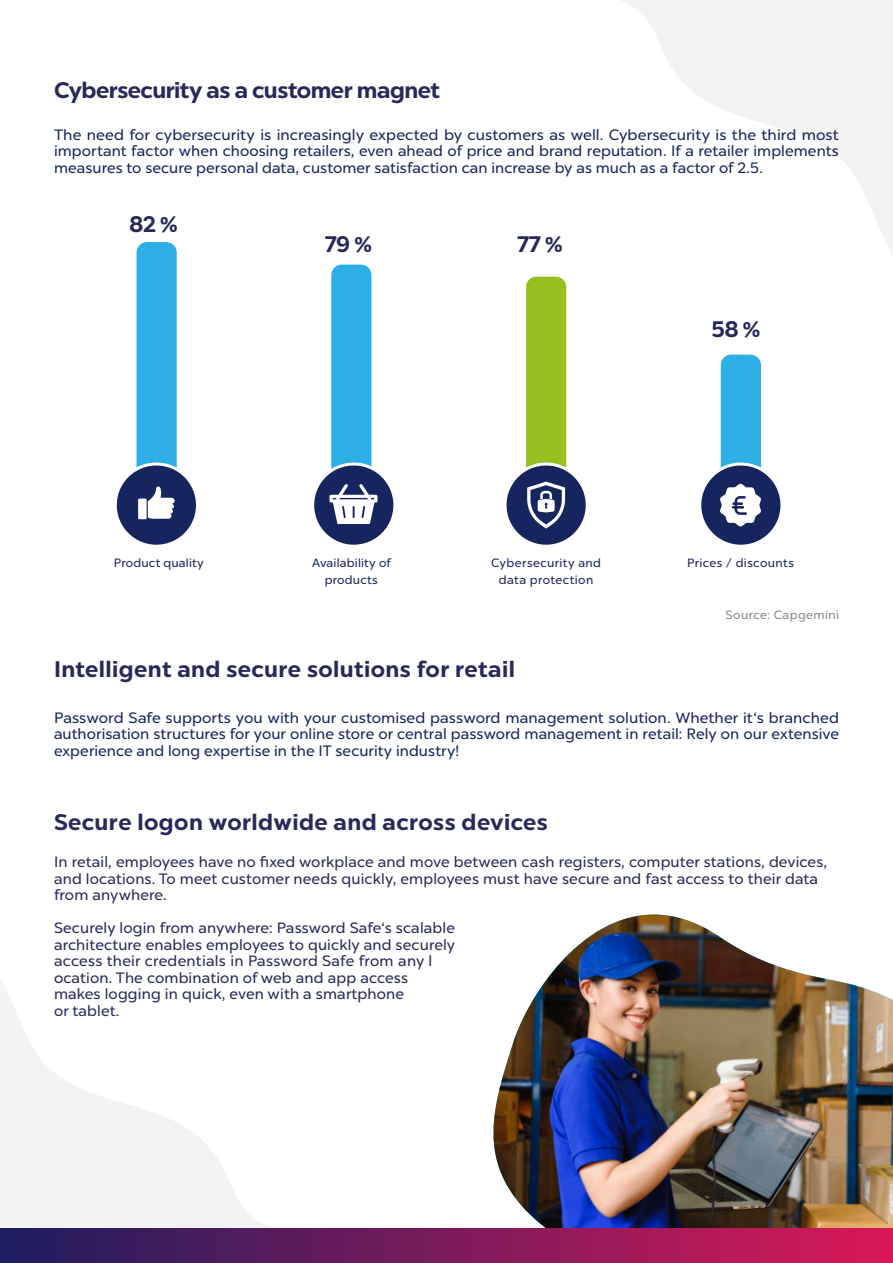
<style>
.page{position:relative;width:893px;height:1263px;background:#fff}
.page>*{position:absolute;margin:0;border:0;box-sizing:border-box;transform-origin:0 0}
.t1{font:700 22.5px "Chronica Pro";letter-spacing:.015em;color:#272a59}
.t2{font:700 22.5px "Chronica Pro";letter-spacing:-.02em;color:#272a59}
.t3{font:15px/16.5px "Chronica Pro";letter-spacing:.005em;color:#17255f;text-align:justify}
.t4{font:15px/16.5px "Chronica Pro";letter-spacing:.01em;color:#272a59}
.t5{font:12px/16.5px "Chronica Pro";letter-spacing:.025em;color:#17255f;text-align:center}
.t6{font:12px "Chronica Pro";letter-spacing:.035em;color:#878787}
.s1{font-family:"Calibri";font-size:24px}
</style>
<div class="page">
<img style="left:474px;top:914px;width:419px;height:315px">
<svg style="left:621px;top:0;width:272px;height:254px"></svg>
<svg style="left:0;top:979px;width:313px;height:250px"></svg>
<div style="left:0;top:1229px;width:893px;height:34px;background:linear-gradient(to right,#1c1d5f,#da1857)"></div>
<div style="left:137px;top:242px;width:40px;height:261px;background:#2dafe6;border-radius:11px"></div>
<div style="left:331px;top:265px;width:40px;height:238px;background:#2dafe6;border-radius:11px"></div>
<div style="left:526px;top:277px;width:40px;height:226px;background:#95c11f;border-radius:11px"></div>
<div style="left:721px;top:355px;width:40px;height:148px;background:#2dafe6;border-radius:11px"></div>
<div style="left:115px;top:464px;width:82px;height:82px;background:#17255f;border-radius:50%"></div>
<div style="left:114px;top:462px;width:85px;height:86px;border:3px solid #fff;border-radius:50%"></div>
<div style="left:313px;top:464px;width:82px;height:82px;background:#17255f;border-radius:50%"></div>
<div style="left:311px;top:462px;width:85px;height:86px;border:3px solid #fff;border-radius:50%"></div>
<div style="left:505px;top:464px;width:82px;height:82px;background:#17255f;border-radius:50%"></div>
<div style="left:503px;top:462px;width:86px;height:86px;border:3px solid #fff;border-radius:50%"></div>
<div style="left:700px;top:464px;width:82px;height:82px;background:#17255f;border-radius:50%"></div>
<div style="left:698px;top:462px;width:85px;height:86px;border:3px solid #fff;border-radius:50%"></div>
<svg style="left:138px;top:486px;width:37px;height:33px"></svg>
<svg style="left:527px;top:482px;width:38px;height:47px"></svg>
<svg style="left:329px;top:484px;width:48px;height:40px"></svg>
<svg style="left:720px;top:484px;width:41px;height:43px"></svg>
<h1 class="t2" style="left:54px;top:76px;width:388px">Cybersecurity as a customer magnet</h1>
<p class="t3" style="left:54px;top:126px;width:786px">The need for cybersecurity is increasingly expected by customers as well. Cybersecurity is the third most important factor when choosing retailers, even ahead of price and brand reputation. If a retailer implements measures to secure personal data, customer satisfaction can increase by as much as a factor of 2.5.</p>
<h1 class="t1" style="left:129px;top:210px;width:50px">82 <span class="s1">%</span></h1>
<h1 class="t1" style="left:325px;top:230px;width:49px">79 <span class="s1">%</span></h1>
<h1 class="t1" style="left:517px;top:230px;width:47px">77 <span class="s1">%</span></h1>
<h1 class="t1" style="left:711px;top:315px;width:51px">58 <span class="s1">%</span></h1>
<p class="t5" style="left:114px;top:555px;width:91px">Product quality</p>
<p class="t5" style="left:312px;top:555px;width:80px">Availability of products</p>
<p class="t5" style="left:491px;top:555px;width:112px">Cybersecurity and data protection</p>
<p class="t5" style="left:687px;top:555px;width:109px">Prices / discounts</p>
<p class="t6" style="left:725px;top:607px;width:115px">Source: Capgemini</p>
<h1 class="t1" style="left:54px;top:655px;width:462px">Intelligent and secure solutions for retail</h1>
<p class="t3" style="left:54px;top:709px;width:786px">Password Safe supports you with your customised password management solution. Whether it‘s branched authorisation structures for your online store or central password management in retail: Rely on our extensive experience and long expertise in the IT security industry!</p>
<h1 class="t1" style="left:54px;top:808px;width:495px">Secure logon worldwide and across devices</h1>
<p class="t4" style="left:54px;top:853px;width:775px">In retail, employees have no fixed workplace and move between cash registers, computer stations, devices, and locations. To meet customer needs quickly, employees must have secure and fast access to their data from anywhere.</p>
<p class="t4" style="left:54px;top:919px;width:403px">Securely login from anywhere: Password Safe‘s scalable architecture enables employees to quickly and securely access their credentials in Password Safe from any l ocation. The combination of web and app access makes logging in quick, even with a smartphone<br>or tablet.</p>
</div>
